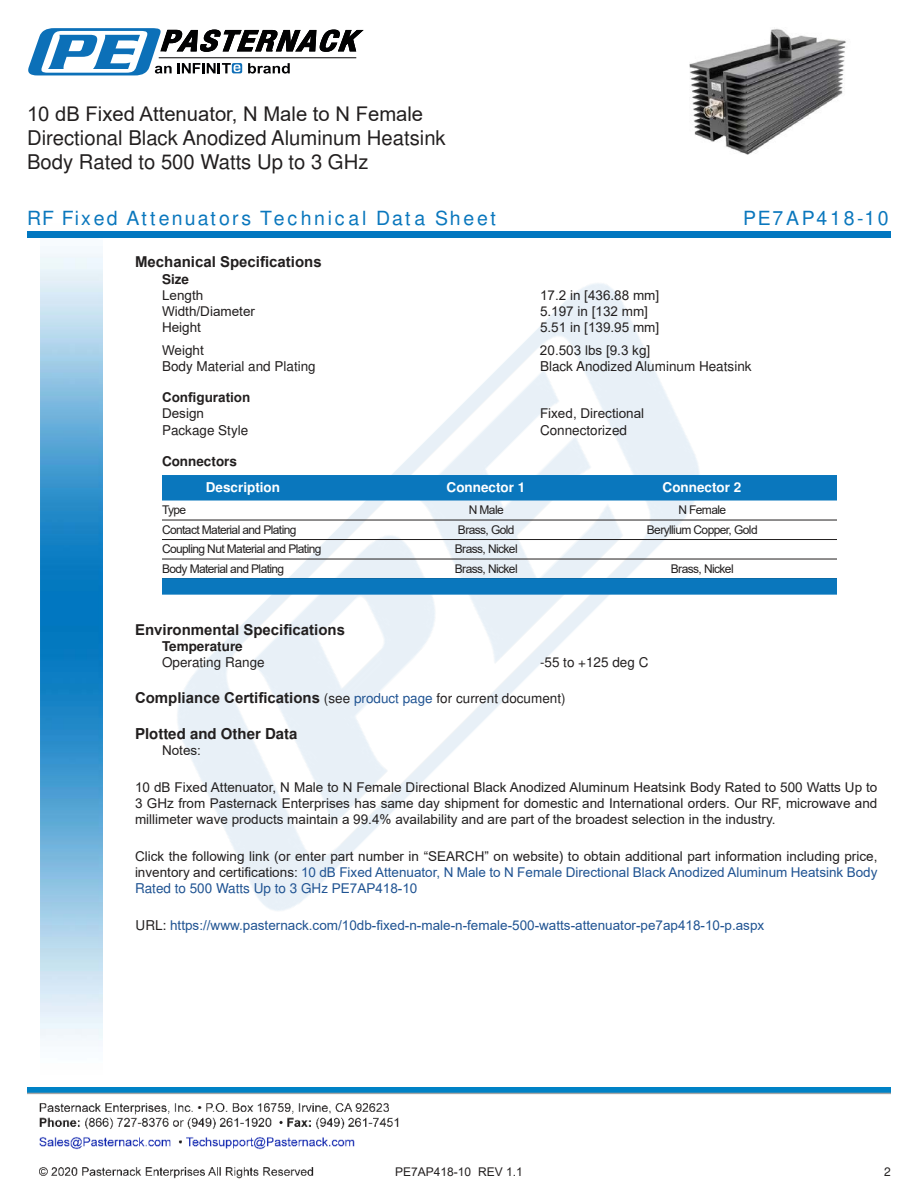
<style>
.page{position:relative;width:918px;height:1188px;background:#fff}
.page>*{position:absolute;margin:0;border:0;box-sizing:border-box;transform-origin:0 0}
.t1{font:20.25px/24.3px "Arial";color:#221f1f}
.t2{font:900 19.5px "Arial";letter-spacing:.14em;color:#0a77bd}
.t3{font:700 15px "Arial";color:#221f1f}
.t4{font:13.5px/16.2px "Arial";color:#221f1f;text-align:justify}
.t5{font:13.5px "Arial";color:#1f5392}
.t6{font:700 13.5px "Arial";color:#221f1f}
.t7{font:700 13.5px "Arial";color:#fff}
.t8{font:12px "Arial";letter-spacing:-.05em;color:#221f1f}
.t9{font:12px "Arial";color:#221f1f}
.s1{font-weight:400;font-size:13.5px}
.s2{font-weight:400;font-size:13.5px;color:#1f5392}
.s3{color:#1f5392}
.s4{color:#221f1f}
</style>
<div class="page">
<img style="left:39px;top:1103px;width:360px;height:76px">
<img style="left:102px;top:246px;width:719px;height:724px">
<img style="left:27px;top:1088px;width:864px;height:7px">
<img style="left:40px;top:237px;width:62px;height:804px">
<div style="left:27px;top:231px;width:864px;height:6px;background:#0177c0"></div>
<svg style="left:28px;top:28px;width:336px;height:47px"></svg>
<div style="left:162px;top:475px;width:675px;height:26px;background:#0a77bd"></div>
<hr style="left:162px;top:520px;width:675px;height:1px;background:#221f1f">
<hr style="left:162px;top:539px;width:675px;height:1px;background:#221f1f">
<hr style="left:162px;top:559px;width:675px;height:1px;background:#221f1f">
<div style="left:162px;top:578px;width:675px;height:17px;background:#0a77bd"></div>
<img style="left:689px;top:29px;width:157px;height:126px">
<h1 class="t1" style="left:27px;top:101px;width:420px">10 dB Fixed Attenuator, N Male to N Female<br>Directional Black Anodized Aluminum Heatsink<br>Body Rated to 500 Watts Up to 3 GHz</h1>
<h2 class="t2" style="left:27px;top:207px;width:471px">RF Fixed Attenuators Technical Data Sheet</h2>
<h2 class="t2" style="left:743px;top:207px;width:147px">PE7AP418-10</h2>
<p class="t3" style="left:135px;top:252px;width:188px">Mechanical Speci昀椀cations</p>
<p class="t6" style="left:162px;top:274px;width:29px">Size</p>
<p class="t4" style="left:162px;top:287px;width:43px">Length</p>
<p class="t4" style="left:540px;top:287px;width:121px">17.2 in [436.88 mm]</p>
<p class="t4" style="left:162px;top:303px;width:95px">Width/Diameter</p>
<p class="t4" style="left:540px;top:303px;width:110px">5.197 in [132 mm]</p>
<p class="t4" style="left:162px;top:319px;width:41px">Height</p>
<p class="t4" style="left:540px;top:319px;width:121px">5.51 in [139.95 mm]</p>
<p class="t4" style="left:162px;top:342px;width:43px">Weight</p>
<p class="t4" style="left:540px;top:342px;width:112px">20.503 lbs [9.3 kg]</p>
<p class="t4" style="left:162px;top:359px;width:155px">Body Material and Plating</p>
<p class="t4" style="left:540px;top:359px;width:213px">Black Anodized Aluminum Heatsink</p>
<p class="t6" style="left:162px;top:388px;width:90px">Con昀椀guration</p>
<p class="t4" style="left:162px;top:405px;width:44px">Design</p>
<p class="t4" style="left:540px;top:405px;width:106px">Fixed, Directional</p>
<p class="t4" style="left:162px;top:423px;width:88px">Package Style</p>
<p class="t4" style="left:540px;top:423px;width:89px">Connectorized</p>
<p class="t6" style="left:162px;top:456px;width:77px">Connectors</p>
<p class="t7" style="left:206px;top:482px;width:76px">Description</p>
<p class="t7" style="left:447px;top:482px;width:80px">Connector 1</p>
<p class="t7" style="left:663px;top:482px;width:80px">Connector 2</p>
<p class="t8" style="left:162px;top:502px;width:26px">Type</p>
<p class="t8" style="left:469px;top:502px;width:37px">N Male</p>
<p class="t8" style="left:678px;top:502px;width:49px">N Female</p>
<p class="t8" style="left:162px;top:521px;width:136px">Contact Material and Plating</p>
<p class="t8" style="left:458px;top:521px;width:58px">Brass, Gold</p>
<p class="t8" style="left:647px;top:521px;width:112px">Beryllium Copper, Gold</p>
<p class="t8" style="left:162px;top:541px;width:161px">Coupling Nut Material and Plating</p>
<p class="t8" style="left:455px;top:541px;width:64px">Brass, Nickel</p>
<p class="t8" style="left:162px;top:560px;width:124px">Body Material and Plating</p>
<p class="t8" style="left:455px;top:560px;width:64px">Brass, Nickel</p>
<p class="t8" style="left:671px;top:560px;width:64px">Brass, Nickel</p>
<p class="t3" style="left:135px;top:619px;width:212px">Environmental Speci昀椀cations</p>
<p class="t6" style="left:162px;top:641px;width:82px">Temperature</p>
<p class="t4" style="left:162px;top:656px;width:104px">Operating Range</p>
<p class="t4" style="left:540px;top:656px;width:110px">-55 to +125 deg C</p>
<p class="t3" style="left:135px;top:687px;width:432px">Compliance Certi昀椀cations <span class="s1">(see</span> <span class="s2">product page</span> <span class="s1">for current document)</span></p>
<p class="t3" style="left:135px;top:728px;width:164px">Plotted and Other Data</p>
<p class="t4" style="left:162px;top:742px;width:41px">Notes:</p>
<p class="t4" style="left:135px;top:779px;width:744px">10 dB Fixed Attenuator, N Male to N Female Directional Black Anodized Aluminum Heatsink Body Rated to 500 Watts Up to 3 GHz from Pasternack Enterprises has same day shipment for domestic and International orders. Our RF, microwave and millimeter wave products maintain a 99.4% availability and are part of the broadest selection in the industry.</p>
<p class="t4" style="left:135px;top:848px;width:744px">Click the following link (or enter part number in “SEARCH” on website) to obtain additional part information including price, inventory and certi昀椀cations: <span class="s3">10 dB Fixed Attenuator, N Male to N Female Directional Black Anodized Aluminum Heatsink Body Rated to 500 Watts Up to 3 GHz PE7AP418-10</span></p>
<p class="t5" style="left:136px;top:915px;width:630px"><span class="s4">URL:</span> https://www.pasternack.com/10db-昀椀xed-n-male-n-female-500-watts-attenuator-pe7ap418-10-p.aspx</p>
<p class="t9" style="left:395px;top:1163px;width:129px">PE7AP418-10 REV 1.1</p>
<p class="t8" style="left:884px;top:1167px;width:8px">2</p>
</div>
